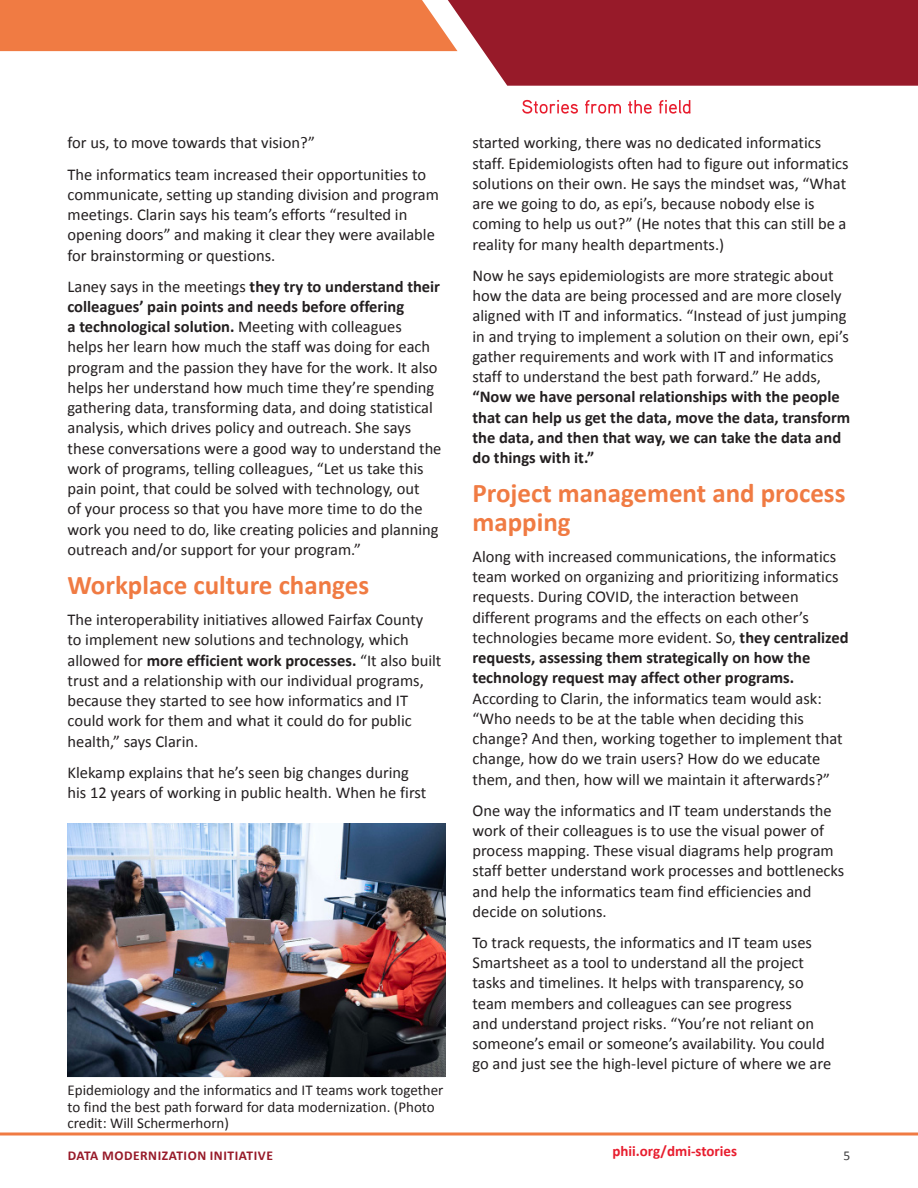
<style>
.page{position:relative;width:918px;height:1188px;background:#fff}
.page>*{position:absolute;margin:0;border:0;box-sizing:border-box;transform-origin:0 0}
.Header_1{font:700 27px/28.5px "Calibri";color:#f07b43}
.Body_Copy{font:16.5px/20.2px "Calibri";color:#231f20}
.t1{font:15px/16.5px "Calibri";color:#231f20}
.t2{font:700 15px "Calibri";color:#e81d2e}
.t3{font:700 13.5px "Calibri";letter-spacing:.04em;color:#971a29}
.t4{font:13.5px "Calibri";color:#3e3e3f}
.s1{font-weight:700}
</style>
<div class="page">
<svg style="left:0;top:0;width:918px;height:86px"></svg>
<svg style="left:0;top:1132px;width:918px;height:4px;background:#f39b71"></svg>
<svg style="left:522px;top:100px;width:56px;height:14px"></svg>
<svg style="left:585px;top:100px;width:36px;height:14px"></svg>
<svg style="left:628px;top:100px;width:24px;height:14px"></svg>
<svg style="left:659px;top:100px;width:32px;height:14px"></svg>
<img style="left:68px;top:824px;width:378px;height:252px">
<p class="Body_Copy" style="left:68px;top:132px;width:249px">for us, to move towards that vision?”</p>
<p class="Body_Copy" style="left:68px;top:163px;width:373px">The informatics team increased their opportunities to communicate, setting up standing division and program meetings. Clarin says his team’s efforts “resulted in opening doors” and making it clear they were available for brainstorming or questions.</p>
<p class="Body_Copy" style="left:68px;top:275px;width:376px">Laney says in the meetings <span class="s1">they try to understand their colleagues’ pain points and needs before offering<br>a technological solution.</span> Meeting with colleagues helps her learn how much the staff was doing for each program and the passion they have for the work. It also helps her understand how much time they’re spending gathering data, transforming data, and doing statistical analysis, which drives policy and outreach. She says these conversations were a good way to understand the work of programs, telling colleagues, “Let us take this pain point, that could be solved with technology, out<br>of your process so that you have more time to do the work you need to do, like creating policies and planning outreach and/or support for your program.”</p>
<p class="Header_1" style="left:68px;top:570px;width:303px">Workplace culture changes</p>
<p class="Body_Copy" style="left:68px;top:609px;width:375px">The interoperability initiatives allowed Fairfax County to implement new solutions and technology, which allowed for <span class="s1">more efficient work processes.</span> “It also built trust and a relationship with our individual programs, because they started to see how informatics and IT could work for them and what it could do for public health,” says Clarin.</p>
<p class="Body_Copy" style="left:68px;top:762px;width:360px">Klekamp explains that he’s seen big changes during his 12 years of working in public health. When he first</p>
<p class="t1" style="left:68px;top:1081px;width:377px">Epidemiology and the informatics and IT teams work together to find the best path forward for data modernization. (Photo credit: Will Schermerhorn)</p>
<p class="Body_Copy" style="left:472px;top:132px;width:378px">started working, there was no dedicated informatics staff. Epidemiologists often had to figure out informatics solutions on their own. He says the mindset was, “What are we going to do, as epi’s, because nobody else is coming to help us out?” (He notes that this can still be a reality for many health departments.)</p>
<p class="Body_Copy" style="left:472px;top:265px;width:379px">Now he says epidemiologists are more strategic about how the data are being processed and are more closely aligned with IT and informatics. “Instead of just jumping in and trying to implement a solution on their own, epi’s gather requirements and work with IT and informatics staff to understand the best path forward.” He adds, <span class="s1">“Now we have personal relationships with the people that can help us get the data, move the data, transform the data, and then that way, we can take the data and do things with it.”</span></p>
<p class="Header_1" style="left:472px;top:478px;width:374px">Project management and process mapping</p>
<p class="Body_Copy" style="left:472px;top:546px;width:378px">Along with increased communications, the informatics team worked on organizing and prioritizing informatics requests. During COVID, the interaction between different programs and the effects on each other’s technologies became more evident. So, <span class="s1">they centralized requests, assessing them strategically on how the technology request may affect other programs.<br></span>According to Clarin, the informatics team would ask: “Who needs to be at the table when deciding this change? And then, working together to implement that change, how do we train users? How do we educate them, and then, how will we maintain it afterwards?”</p>
<p class="Body_Copy" style="left:472px;top:800px;width:373px">One way the informatics and IT team understands the work of their colleagues is to use the visual power of process mapping. These visual diagrams help program staff better understand work processes and bottlenecks and help the informatics team find efficiencies and decide on solutions.</p>
<p class="Body_Copy" style="left:472px;top:932px;width:360px">To track requests, the informatics and IT team uses Smartsheet as a tool to understand all the project tasks and timelines. It helps with transparency, so team members and colleagues can see progress<br>and understand project risks. “You’re not reliant on someone’s email or someone’s availability. You could go and just see the high-level picture of where we are</p>
<p class="t2" style="left:612px;top:1140px;width:126px">phii.org/dmi-stories</p>
<p class="t3" style="left:68px;top:1146px;width:207px">DATA MODERNIZATION INITIATIVE</p>
<p class="t4" style="left:844px;top:1146px;width:8px">5</p>
</div>
